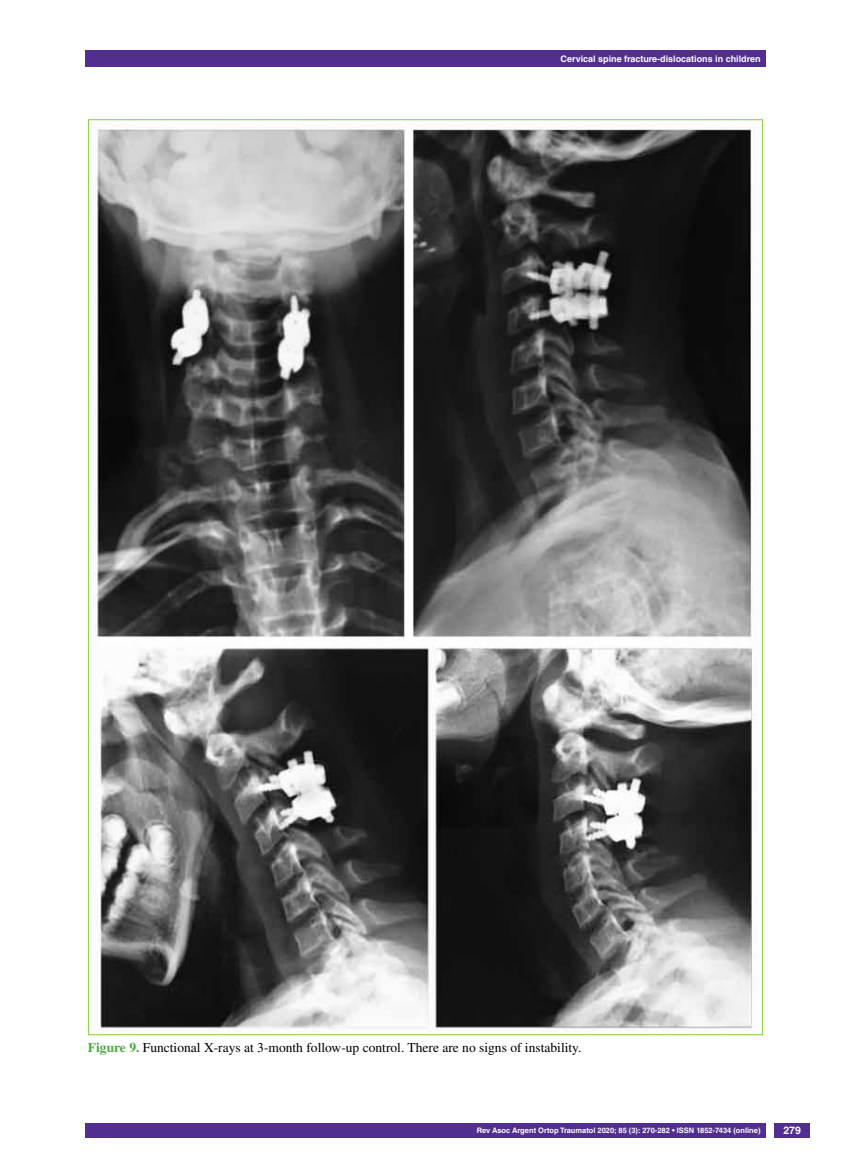
<style>
.page{position:relative;width:851px;height:1170px;background:#fff}
.page>*{position:absolute;margin:0;border:0;box-sizing:border-box;transform-origin:0 0}
.t1{font:13.5px "Times LT Std";color:#000}
.t2{font:700 10.5px "Helvetica LT Std";color:#fff}
.t3{font:700 9px "Helvetica LT Std";color:#fff}
.t4{font:700 7.5px "Helvetica LT Std";color:#fff}
.s1{font-weight:700;color:#49a942}
</style>
<div class="page">
<div style="left:85px;top:50px;width:680px;height:17px;background:#522e91"></div>
<div style="left:85px;top:1123px;width:680px;height:14px;background:#522e91"></div>
<div style="left:774px;top:1123px;width:35px;height:14px;background:#522e91"></div>
<img style="left:94px;top:127px;width:662px;height:903px">
<p class="t3" style="left:560px;top:53px;width:201px">Cervical spine fracture-dislocations in children</p>
<p class="t1" style="left:88px;top:1039px;width:495px"><span class="s1">Figure 9.</span> Functional X-rays at 3-month follow-up control. There are no signs of instability.</p>
<p class="t4" style="left:477px;top:1125px;width:285px">Rev Asoc Argent Ortop Traumatol 2020; 85 (3): 270-282 • ISSN 1852-7434 (online)</p>
<p class="t2" style="left:783px;top:1124px;width:19px">279</p>
</div>
